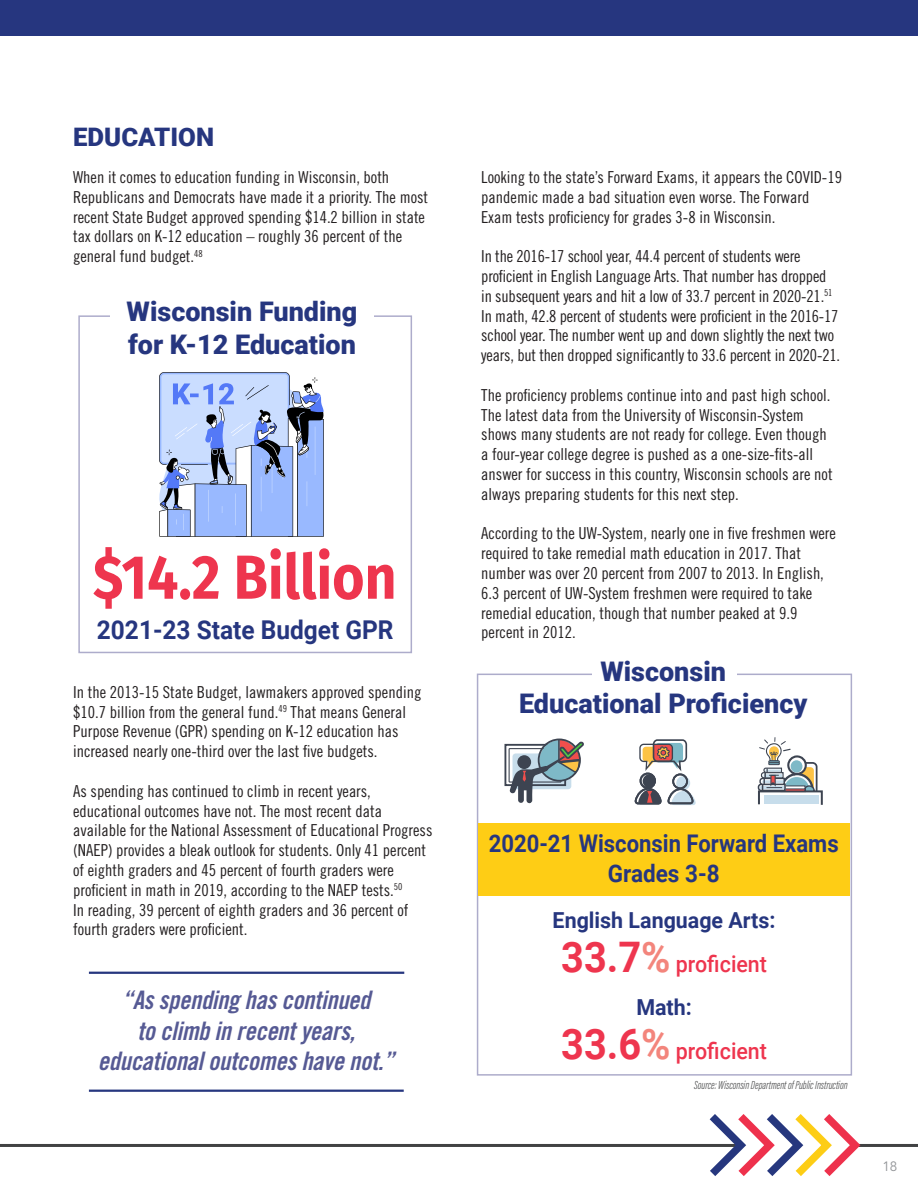
<style>
.page{position:relative;width:918px;height:1188px;background:#fff}
.page>*{position:absolute;margin:0;border:0;box-sizing:border-box;transform-origin:0 0}
.t1{font:700 62.1px "Fira Sans";color:#ee354e;scale:.89 1}
.t2{font:900 27px/32.4px "Roboto";color:#26367f}
.t3{font:700 25.95px "Roboto";color:#26367f;scale:.94 1}
.t4{font:25.5px/30.6px "Trade Gothic LT Std Bd Cn 20 Obl";letter-spacing:-.01em;color:#565a94;text-align:center}
.t5{font:900 25.5px "Roboto";color:#26367f}
.t6{font:700 24.3px/30px "Roboto";color:#26367f;text-align:center;scale:.91 1}
.t7{font:500 22.65px "Roboto";color:#ee354e;scale:.94 1}
.t8{font:700 22.05px "Roboto";color:#26367f}
.t9{font:16.5px/19.8px "Trade Gothic LT Std Cn 18";color:#231f20}
.t10{font:13.5px "Avenir LT Std";color:#939598}
.t11{font:12px "Acumin Variable Concept";color:#4b4c4d}
.s1{font-weight:700;font-size:42.15px}
.s2{font-weight:700;font-size:42.15px;color:#f3857c}
</style>
<div class="page">
<hr style="left:855px;top:1144px;width:63px;height:3px;background:#414243">
<hr style="left:0;top:1144px;width:741px;height:3px;background:#414243">
<svg style="left:709px;top:1114px;width:152px;height:62px"></svg>
<div style="left:78px;top:315px;width:334px;height:338px;border:2px solid #adaccb"></div>
<div style="left:110px;top:302px;width:264px;height:74px;background:#fff"></div>
<svg style="left:159px;top:372px;width:165px;height:165px;background:#a2b6e2"></svg>
<div style="left:477px;top:674px;width:375px;height:402px;border:2px solid #adaccb"></div>
<div style="left:478px;top:824px;width:372px;height:72px;background:#fecd15"></div>
<div style="left:592px;top:662px;width:144px;height:26px;background:#fff"></div>
<div style="left:642px;top:774px;width:14px;height:14px;background:#3d4451;border-radius:50%"></div>
<div style="left:639px;top:772px;width:17px;height:17px;border:2px solid #3d4451;border-radius:50%"></div>
<div style="left:676px;top:776px;width:14px;height:14px;background:#c7ddeb;border-radius:50%"></div>
<div style="left:672px;top:773px;width:16px;height:16px;border:2px solid #3d4451;border-radius:50%"></div>
<div style="left:672px;top:773px;width:16px;height:17px;border:2px solid #3d4451;border-radius:50%"></div>
<svg style="left:639px;top:739px;width:49px;height:35px"></svg>
<svg style="left:634px;top:787px;width:62px;height:18px"></svg>
<div style="left:509px;top:748px;width:53px;height:35px;border:1px solid #3d4451"></div>
<div style="left:504px;top:744px;width:62px;height:42px;border:2px solid #3d4451"></div>
<svg style="left:510px;top:738px;width:74px;height:65px"></svg>
<svg style="left:757px;top:737px;width:66px;height:68px"></svg>
<div style="left:0;top:0;width:918px;height:36px;background:#26367f"></div>
<hr style="left:89px;top:972px;width:315px;height:2px;background:#26367f">
<hr style="left:89px;top:1090px;width:315px;height:2px;background:#26367f">
<h3 class="t5" style="left:73px;top:119px;width:142px">EDUCATION</h3>
<p class="t9" style="left:73px;top:167px;width:356px">When it comes to education funding in Wisconsin, both Republicans and Democrats have made it a priority. The most recent State Budget approved spending $14.2 billion in state tax dollars on K-12 education – roughly 36 percent of the general fund budget.<sup>48</sup></p>
<h2 class="t2" style="left:127px;top:295px;width:232px">Wisconsin Funding for K-12 Education</h2>
<h1 class="t1" style="left:93px;top:525px;width:343px">$14.2 Billion</h1>
<h3 class="t3" style="left:97px;top:612px;width:317px">2021-23 State Budget GPR</h3>
<p class="t9" style="left:73px;top:682px;width:350px">In the 2013-15 State Budget, lawmakers approved spending $10.7 billion from the general fund.<sup>49</sup> That means General Purpose Revenue (GPR) spending on K-12 education has increased nearly one-third over the last five budgets.</p>
<p class="t9" style="left:73px;top:781px;width:361px">As spending has continued to climb in recent years, educational outcomes have not. The most recent data available for the National Assessment of Educational Progress (NAEP) provides a bleak outlook for students. Only 41 percent of eighth graders and 45 percent of fourth graders were proficient in math in 2019, according to the NAEP tests.<sup>50<br></sup>In reading, 39 percent of eighth graders and 36 percent of fourth graders were proficient.</p>
<h3 class="t4" style="left:98px;top:985px;width:298px">“As spending has continued<br>to climb in recent years, educational outcomes have not.”</h3>
<p class="t9" style="left:481px;top:167px;width:362px">Looking to the state’s Forward Exams, it appears the COVID-19 pandemic made a bad situation even worse. The Forward<br>Exam tests proficiency for grades 3-8 in Wisconsin.</p>
<p class="t9" style="left:481px;top:246px;width:360px">In the 2016-17 school year, 44.4 percent of students were proficient in English Language Arts. That number has dropped in subsequent years and hit a low of 33.7 percent in 2020-21.<sup>51<br></sup>In math, 42.8 percent of students were proficient in the 2016-17 school year. The number went up and down slightly the next two years, but then dropped significantly to 33.6 percent in 2020-21.</p>
<p class="t9" style="left:481px;top:385px;width:353px">The proficiency problems continue into and past high school.<br>The latest data from the University of Wisconsin-System shows many students are not ready for college. Even though a four-year college degree is pushed as a one-size-fits-all answer for success in this country, Wisconsin schools are not always preparing students for this next step.</p>
<p class="t9" style="left:481px;top:523px;width:356px">According to the UW-System, nearly one in five freshmen were required to take remedial math education in 2017. That number was over 20 percent from 2007 to 2013. In English, 6.3 percent of UW-System freshmen were required to take remedial education, though that number peaked at 9.9 percent in 2012.</p>
<h2 class="t2" style="left:519px;top:654px;width:290px;text-align:center">Wisconsin<br>Educational Proficiency</h2>
<h3 class="t6" style="left:489px;top:828px;width:386px">2020-21 Wisconsin Forward Exams<br>Grades 3-8</h3>
<h3 class="t8" style="left:553px;top:905px;width:224px">English Language Arts:</h3>
<h3 class="t7" style="left:561px;top:948px;width:220px"><span class="s1">33.7</span><span class="s2">%</span> proficient</h3>
<h3 class="t8" style="left:636px;top:992px;width:57px">Math:</h3>
<h3 class="t7" style="left:561px;top:1035px;width:220px"><span class="s1">33.6</span><span class="s2">%</span> proficient</h3>
<p class="t11" style="left:694px;top:1077px;width:155px">Source: Wisconsin Department of Public Instruction</p>
<p class="t10" style="left:882px;top:1159px;width:17px">18</p>
</div>
